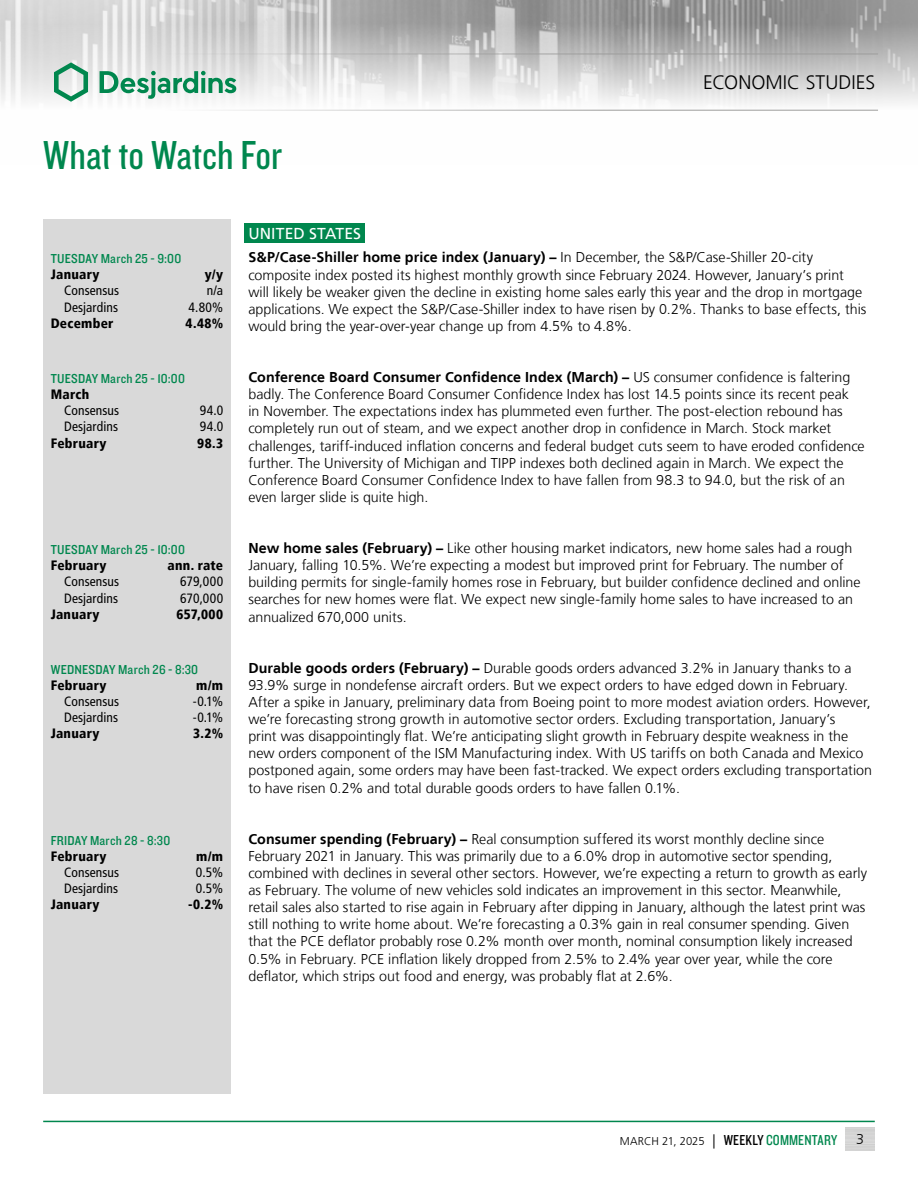
<style>
.page{position:relative;width:918px;height:1188px;background:#fff}
.page>*{position:absolute;margin:0;border:0;box-sizing:border-box;transform-origin:0 0}
.t1{font:42px "Knockout 29 Junior Ltweight";color:#00874e}
.t2{font:300 19.5px "Frutiger LT";letter-spacing:.005em;color:#000}
.t3{font:15.75px "Frutiger LT";letter-spacing:.005em;color:#fff}
.t4{font:300 14.25px/17.1px "Frutiger LT";color:#000}
.t5{font:condensed 13.5px "Frutiger LT";letter-spacing:.01em;color:#000}
.t6{font:900 condensed 13.5px "Frutiger LT";letter-spacing:.02em;color:#000}
.t7{font:13.5px "Knockout 30 Junior Welterwt";letter-spacing:.015em;color:#00874e}
.t8{font:300 11.25px "Frutiger LT";letter-spacing:-.005em;color:#000}
.s1{font-weight:700}
.s2{font-size:14.25px}
.s3{font-family:"Knockout 29 Junior Ltweight";font-weight:400;font-size:15px}
.s4{font-family:"Knockout 29 Junior Ltweight";font-weight:400;font-size:15px;color:#00874e}
</style>
<div class="page">
<img style="left:0;top:0;width:918px;height:110px">
<hr style="left:0;top:54px;width:878px;height:1px;background:#9d9d9c">
<hr style="left:0;top:110px;width:878px;height:1px;background:#9d9d9c">
<svg style="left:54px;top:62px;width:34px;height:40px"></svg>
<svg style="left:100px;top:71px;width:136px;height:28px"></svg>
<hr style="left:43px;top:1121px;width:832px;height:1px;background:#00874e">
<div style="left:43px;top:219px;width:188px;height:875px;background:#d9d9d9"></div>
<div style="left:244px;top:223px;width:121px;height:20px;background:#00874e"></div>
<h1 class="t1" style="left:43px;top:128px;width:240px">What to Watch For</h1>
<h2 class="t2" style="left:703px;top:72px;width:174px">ECONOMIC STUDIES</h2>
<p class="t7" style="left:51px;top:250px;width:132px">TUESDAY March 25 - 9:00</p>
<p class="t6" style="left:51px;top:266px;width:50px">January</p>
<p class="t6" style="left:205px;top:266px;width:20px">y/y</p>
<p class="t5" style="left:64px;top:283px;width:57px">Consensus</p>
<p class="t5" style="left:207px;top:283px;width:18px">n/a</p>
<p class="t5" style="left:64px;top:299px;width:55px">Desjardins</p>
<p class="t5" style="left:189px;top:299px;width:36px">4.80%</p>
<p class="t6" style="left:51px;top:315px;width:64px">December</p>
<p class="t6" style="left:186px;top:315px;width:39px">4.48%</p>
<p class="t7" style="left:51px;top:369px;width:136px">TUESDAY March 25 - 10:00</p>
<p class="t6" style="left:51px;top:386px;width:40px">March</p>
<p class="t5" style="left:64px;top:403px;width:57px">Consensus</p>
<p class="t5" style="left:200px;top:403px;width:25px">94.0</p>
<p class="t5" style="left:64px;top:419px;width:55px">Desjardins</p>
<p class="t5" style="left:200px;top:419px;width:25px">94.0</p>
<p class="t6" style="left:51px;top:435px;width:57px">February</p>
<p class="t6" style="left:197px;top:435px;width:27px">98.3</p>
<p class="t7" style="left:51px;top:540px;width:136px">TUESDAY March 25 - 10:00</p>
<p class="t6" style="left:51px;top:557px;width:57px">February</p>
<p class="t6" style="left:168px;top:557px;width:57px">ann. rate</p>
<p class="t5" style="left:64px;top:574px;width:57px">Consensus</p>
<p class="t5" style="left:180px;top:574px;width:45px">679,000</p>
<p class="t5" style="left:64px;top:590px;width:55px">Desjardins</p>
<p class="t5" style="left:180px;top:590px;width:45px">670,000</p>
<p class="t6" style="left:51px;top:606px;width:50px">January</p>
<p class="t6" style="left:177px;top:606px;width:48px">657,000</p>
<p class="t7" style="left:51px;top:660px;width:149px">WEDNESDAY March 26 - 8:30</p>
<p class="t6" style="left:51px;top:677px;width:57px">February</p>
<p class="t6" style="left:196px;top:677px;width:28px">m/m</p>
<p class="t5" style="left:64px;top:694px;width:57px">Consensus</p>
<p class="t5" style="left:193px;top:694px;width:32px">-0.1%</p>
<p class="t5" style="left:64px;top:710px;width:55px">Desjardins</p>
<p class="t5" style="left:193px;top:710px;width:32px">-0.1%</p>
<p class="t6" style="left:51px;top:726px;width:50px">January</p>
<p class="t6" style="left:193px;top:726px;width:31px">3.2%</p>
<p class="t7" style="left:51px;top:831px;width:121px">FRIDAY March 28 - 8:30</p>
<p class="t6" style="left:51px;top:848px;width:57px">February</p>
<p class="t6" style="left:196px;top:848px;width:28px">m/m</p>
<p class="t5" style="left:64px;top:864px;width:57px">Consensus</p>
<p class="t5" style="left:196px;top:864px;width:29px">0.5%</p>
<p class="t5" style="left:64px;top:881px;width:55px">Desjardins</p>
<p class="t5" style="left:196px;top:881px;width:29px">0.5%</p>
<p class="t6" style="left:51px;top:897px;width:50px">January</p>
<p class="t6" style="left:188px;top:897px;width:37px">-0.2%</p>
<p class="t3" style="left:248px;top:224px;width:114px">UNITED STATES</p>
<p class="t4" style="left:248px;top:249px;width:620px"><span class="s1">S&amp;P/Case‑Shiller home price index (January) –</span> In December, the S&amp;P/Case‑Shiller 20‑city composite index posted its highest monthly growth since February 2024. However, January’s print will likely be weaker given the decline in existing home sales early this year and the drop in mortgage applications. We expect the S&amp;P/Case‑Shiller index to have risen by 0.2%. Thanks to base effects, this would bring the year-over-year change up from 4.5% to 4.8%.</p>
<p class="t4" style="left:248px;top:369px;width:618px"><span class="s1">Conference Board Consumer Confidence Index (March) –</span> US consumer confidence is faltering badly. The Conference Board Consumer Confidence Index has lost 14.5 points since its recent peak<br>in November. The expectations index has plummeted even further. The post-election rebound has completely run out of steam, and we expect another drop in confidence in March. Stock market challenges, tariff-induced inflation concerns and federal budget cuts seem to have eroded confidence further. The University of Michigan and TIPP indexes both declined again in March. We expect the Conference Board Consumer Confidence Index to have fallen from 98.3 to 94.0, but the risk of an even larger slide is quite high.</p>
<p class="t4" style="left:248px;top:540px;width:614px"><span class="s1">New home sales (February) –</span> Like other housing market indicators, new home sales had a rough January, falling 10.5%. We’re expecting a modest but improved print for February. The number of building permits for single-family homes rose in February, but builder confidence declined and online searches for new homes were flat. We expect new single-family home sales to have increased to an annualized 670,000 units.</p>
<p class="t4" style="left:248px;top:660px;width:625px"><span class="s1">Durable goods orders (February) –</span> Durable goods orders advanced 3.2% in January thanks to a 93.9% surge in nondefense aircraft orders. But we expect orders to have edged down in February.<br>After a spike in January, preliminary data from Boeing point to more modest aviation orders. However, we’re forecasting strong growth in automotive sector orders. Excluding transportation, January’s<br>print was disappointingly flat. We’re anticipating slight growth in February despite weakness in the new orders component of the ISM Manufacturing index. With US tariffs on both Canada and Mexico postponed again, some orders may have been fast-tracked. We expect orders excluding transportation to have risen 0.2% and total durable goods orders to have fallen 0.1%.</p>
<p class="t4" style="left:248px;top:831px;width:620px"><span class="s1">Consumer spending (February) –</span> Real consumption suffered its worst monthly decline since February 2021 in January. This was primarily due to a 6.0% drop in automotive sector spending, combined with declines in several other sectors. However, we’re expecting a return to growth as early as February. The volume of new vehicles sold indicates an improvement in this sector. Meanwhile, retail sales also started to rise again in February after dipping in January, although the latest print was still nothing to write home about. We’re forecasting a 0.3% gain in real consumer spending. Given that the PCE deflator probably rose 0.2% month over month, nominal consumption likely increased 0.5% in February. PCE inflation likely dropped from 2.5% to 2.4% year over year, while the core deflator, which strips out food and energy, was probably flat at 2.6%.</p>
<p class="t8" style="left:620px;top:1135px;width:219px">MARCH 21, 2025 <span class="s2">|</span> <span class="s3">WEEKLY</span> <span class="s4">COMMENTARY</span></p>
<p class="t4" style="left:856px;top:1131px;width:9px">3</p>
</div>
